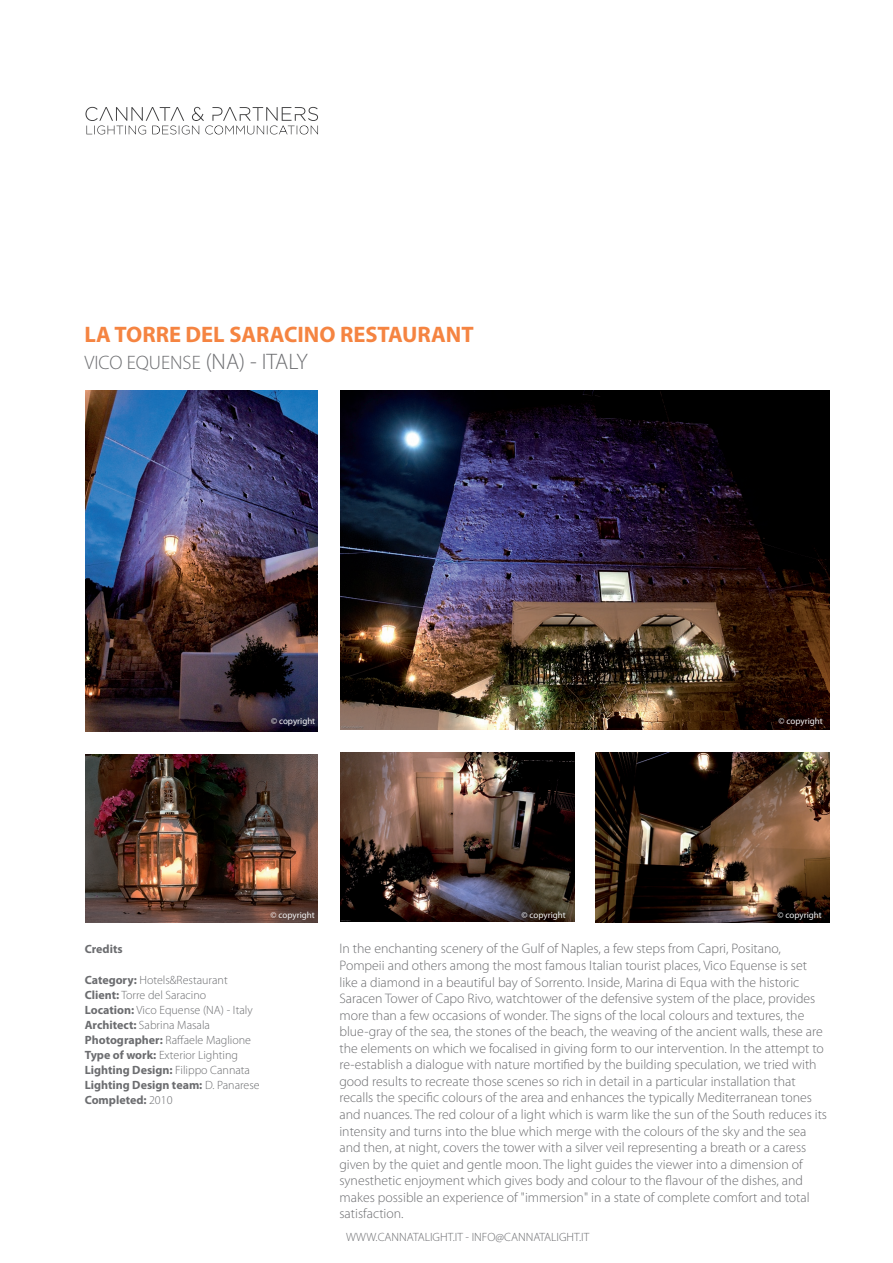
<style>
.page{position:relative;width:893px;height:1263px;background:#fff}
.page>*{position:absolute;margin:0;border:0;box-sizing:border-box;transform-origin:0 0}
.t1{font:700 22.5px "Myriad Pro";color:#f58441}
.t2{font:300 19.5px "Myriad Pro";color:#6c6d70}
.t3{font:300 13.8px/16.5px "Myriad Pro";color:#6c6d70}
.t4{font:300 12px/15px "Myriad Pro";color:#6c6d70}
.t5{font:700 12px "Myriad Pro";color:#6c6d70}
.t6{font:9px "Myriad Pro";color:#f2f3f4}
.s1{font-size:22.5px}
.s2{font-weight:700}
</style>
<div class="page">
<svg style="left:85px;top:107px;width:233px;height:28px"></svg>
<img style="left:340px;top:391px;width:489px;height:339px">
<img style="left:86px;top:391px;width:232px;height:340px">
<img style="left:85px;top:754px;width:232px;height:168px">
<img style="left:340px;top:753px;width:234px;height:169px">
<img style="left:596px;top:753px;width:233px;height:169px">
<h1 class="t1" style="left:85px;top:319px;width:391px">LA TORRE DEL SARACINO RESTAURANT</h1>
<h2 class="t2" style="left:85px;top:351px;width:225px">VICO EQUENSE <span class="s1">(NA) - ITALY</span></h2>
<p class="t6" style="left:271px;top:716px;width:46px">© copyright</p>
<p class="t6" style="left:779px;top:716px;width:46px">© copyright</p>
<p class="t5" style="left:85px;top:941px;width:39px">Credits</p>
<p class="t4" style="left:85px;top:973px;width:176px"><span class="s2">Category:</span> Hotels&amp;Restaurant<br><span class="s2">Client:</span> Torre del Saracino<br><span class="s2">Location:</span> Vico Equense (NA) - Italy<br><span class="s2">Architect:</span> Sabrina Masala<br><span class="s2">Photographer:</span> Raffaele Maglione<br><span class="s2">Type of work:</span> Exterior Lighting<br><span class="s2">Lighting Design:</span> Filippo Cannata<br><span class="s2">Lighting Design team:</span> D. Panarese<br><span class="s2">Completed:</span> 2010</p>
<p class="t6" style="left:271px;top:909px;width:46px">© copyright</p>
<p class="t6" style="left:522px;top:909px;width:46px">© copyright</p>
<p class="t6" style="left:778px;top:909px;width:46px">© copyright</p>
<p class="t3" style="left:339px;top:941px;width:489px">In the enchanting scenery of the Gulf of Naples, a few steps from Capri, Positano, Pompeii and others among the most famous Italian tourist places, Vico Equense is set like a diamond in a beautiful bay of Sorrento. Inside, Marina di Equa with the historic Saracen Tower of Capo Rivo, watchtower of the defensive system of the place, provides more than a few occasions of wonder. The signs of the local colours and textures, the blue-gray of the sea, the stones of the beach, the weaving of the ancient walls, these are the elements on which we focalised in giving form to our intervention. In the attempt to re-establish a dialogue with nature mortified by the building speculation, we tried with good results to recreate those scenes so rich in detail in a particular installation that recalls the specific colours of the area and enhances the typically Mediterranean tones and nuances. The red colour of a light which is warm like the sun of the South reduces its intensity and turns into the blue which merge with the colours of the sky and the sea and then, at night, covers the tower with a silver veil representing a breath or a caress given by the quiet and gentle moon. The light guides the viewer into a dimension of synesthetic enjoyment which gives body and colour to the flavour of the dishes, and makes possible an experience of "immersion" in a state of complete comfort and total satisfaction.</p>
<p class="t4" style="left:346px;top:1229px;width:245px">WWW.CANNATALIGHT.IT - INFO@CANNATALIGHT.IT</p>
</div>
